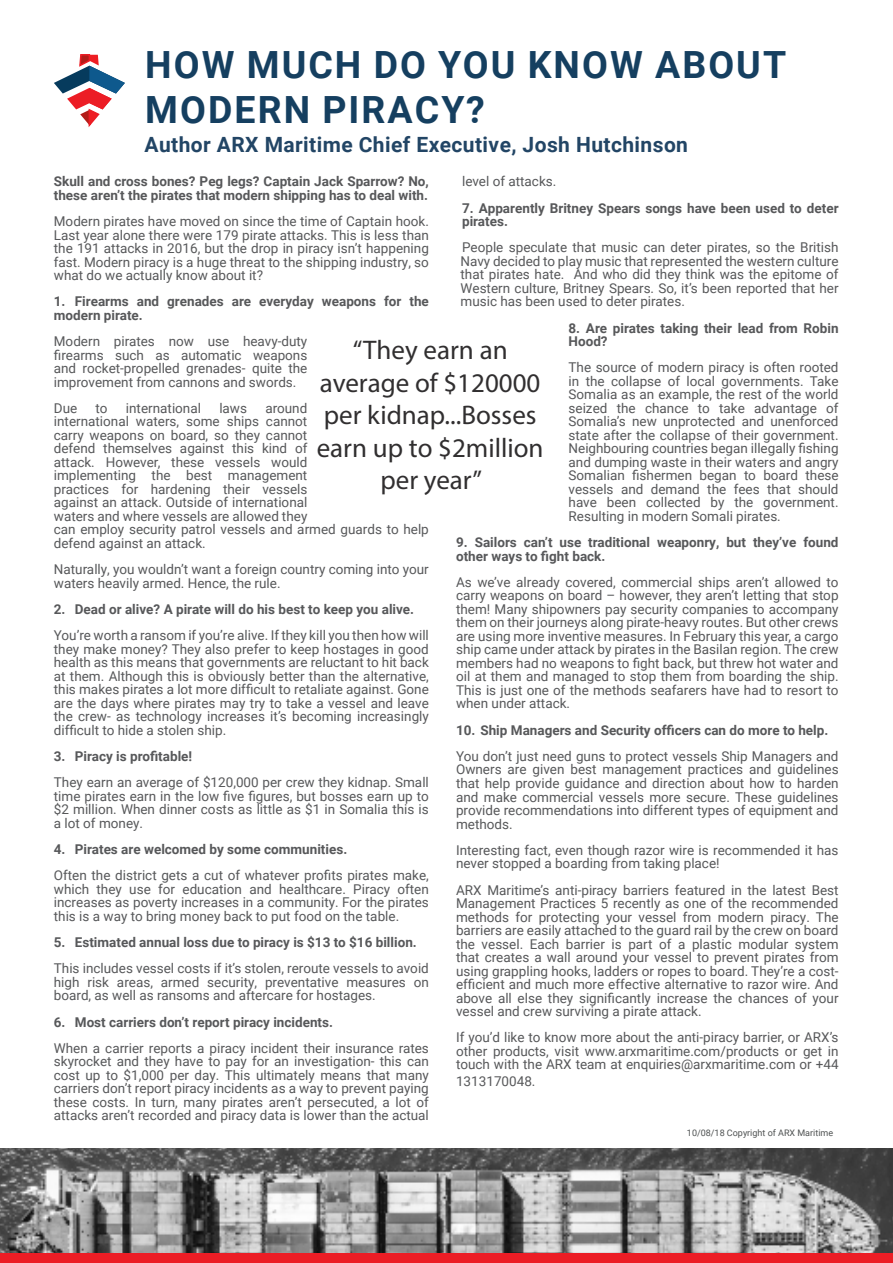
<style>
.page{position:relative;width:893px;height:1263px;background:#fff}
.page>*{position:absolute;margin:0;border:0;box-sizing:border-box;transform-origin:0 0}
.t1{font:700 37.5px/45px "Roboto";letter-spacing:.055em;color:#153f60}
.t2{font:27px/32.4px "Myriad Pro";color:#312f30;text-align:center}
.t3{font:700 21px "Roboto";letter-spacing:.02em;color:#224565}
.t4{font:13.5px/13.5px "Roboto";color:#57585a;text-align:justify}
.t5{font:700 13.5px/13.5px "Roboto";color:#57585a}
.t6{font:9px "Roboto";color:#4f5252}
</style>
<div class="page">
<div style="left:0;top:1252px;width:893px;height:11px;background:#ec1d25"></div>
<img style="left:0;top:1148px;width:893px;height:104px">
<svg style="left:54px;top:54px;width:71px;height:73px"></svg>
<p class="t1" style="left:145px;top:40px;width:642px">HOW MUCH DO YOU KNOW ABOUT<br>MODERN PIRACY?</p>
<p class="t3" style="left:145px;top:130px;width:545px">Author ARX Maritime Chief Executive, Josh Hutchinson</p>
<p class="t5" style="left:54px;top:174px;width:376px">Skull and cross bones? Peg legs? Captain Jack Sparrow? No, these aren’t the pirates that modern shipping has to deal with.</p>
<p class="t4" style="left:54px;top:214px;width:377px">Modern pirates have moved on since the time of Captain hook.<br>Last year alone there were 179 pirate attacks. This is less than the 191 attacks in 2016, but the drop in piracy isn’t happening fast. Modern piracy is a huge threat to the shipping industry, so what do we actually know about it?</p>
<p class="t5" style="left:54px;top:294px;width:377px">1. Firearms and grenades are everyday weapons for the modern pirate.</p>
<p class="t4" style="left:54px;top:334px;width:255px">Modern pirates now use heavy-duty firearms such as automatic weapons and rocket-propelled grenades- quite the improvement from cannons and swords.</p>
<p class="t4" style="left:54px;top:401px;width:25px">Due</p>
<p class="t4" style="left:96px;top:401px;width:13px">to</p>
<p class="t4" style="left:126px;top:401px;width:77px">international</p>
<p class="t4" style="left:219px;top:401px;width:29px">laws</p>
<p class="t4" style="left:462px;top:174px;width:96px">level of attacks.</p>
<p class="t5" style="left:462px;top:201px;width:378px">7. Apparently Britney Spears songs have been used to deter pirates.</p>
<p class="t4" style="left:461px;top:240px;width:380px">People speculate that music can deter pirates, so the British Navy decided to play music that represented the western culture that pirates hate. And who did they think was the epitome of Western culture, Britney Spears. So, it’s been reported that her music has been used to deter pirates.</p>
<p class="t5" style="left:569px;top:321px;width:271px">8. Are pirates taking their lead from Robin<br>Hood?</p>
<p class="t4" style="left:569px;top:360px;width:272px">The source of modern piracy is often rooted in the collapse of local governments. Take Somalia as an example, the rest of the world seized the chance to take advantage of Somalia’s new unprotected and unenforced state after the collapse of their government.<br>Neighbouring countries began illegally fishing and dumping waste in their waters and angry Somalian fishermen began to board these vessels and demand the fees that should have been collected by the government.<br>Resulting in modern Somali pirates.</p>
<p class="t5" style="left:456px;top:535px;width:384px">9. Sailors can’t use traditional weaponry, but they’ve found other ways to fight back.</p>
<p class="t4" style="left:456px;top:575px;width:384px">As we’ve already covered, commercial ships aren’t allowed to carry weapons on board – however, they aren’t letting that stop them! Many shipowners pay security companies to accompany them on their journeys along pirate-heavy routes. But other crews are using more inventive measures. In February this year, a cargo ship came under attack by pirates in the Basilan region. The crew members had no weapons to fight back, but threw hot water and oil at them and managed to stop them from boarding the ship.<br>This is just one of the methods seafarers have had to resort to when under attack.</p>
<p class="t5" style="left:456px;top:723px;width:374px">10. Ship Managers and Security officers can do more to help.</p>
<p class="t4" style="left:456px;top:749px;width:384px">You don’t just need guns to protect vessels Ship Managers and Owners are given best management practices and guidelines that help provide guidance and direction about how to harden and make commercial vessels more secure. These guidelines provide recommendations into different types of equipment and methods.</p>
<p class="t4" style="left:456px;top:843px;width:384px">Interesting fact, even though razor wire is recommended it has never stopped a boarding from taking place!</p>
<p class="t4" style="left:456px;top:882px;width:384px">ARX Maritime’s anti-piracy barriers featured in the latest Best Management Practices 5 recently as one of the recommended methods for protecting your vessel from modern piracy. The barriers are easily attached to the guard rail by the crew on board the vessel. Each barrier is part of a plastic modular system that creates a wall around your vessel to prevent pirates from using grappling hooks, ladders or ropes to board. They’re a cost&shy;efficient and much more effective alternative to razor wire. And above all else they significantly increase the chances of your vessel and crew surviving a pirate attack.</p>
<p class="t4" style="left:456px;top:1030px;width:384px">If you’d like to know more about the anti-piracy barrier, or ARX’s other products, visit www.arxmaritime.com/products or get in touch with the ARX team at enquiries@arxmaritime.com or +44</p>
<p class="t4" style="left:456px;top:1073px;width:81px">1313170048.</p>
<p class="t2" style="left:317px;top:334px;width:228px">“They earn an average of $120000 per kidnap...Bosses earn up to $2million per year”</p>
<p class="t4" style="left:54px;top:401px;width:377px;text-align:left;text-indent:212px">around<br>international waters, some ships cannot<br>carry weapons on board, so they cannot<br>defend themselves against this kind of<br>attack. However, these vessels would<br>implementing the best management<br>practices for hardening their vessels<br>against an attack. Outside of international<br>waters and where vessels are allowed they<br>can employ security patrol vessels and armed guards to help defend against an attack.</p>
<p class="t4" style="left:54px;top:562px;width:376px">Naturally, you wouldn’t want a foreign country coming into your waters heavily armed. Hence, the rule.</p>
<p class="t5" style="left:54px;top:602px;width:362px">2. Dead or alive? A pirate will do his best to keep you alive.</p>
<p class="t4" style="left:54px;top:628px;width:377px">You’re worth a ransom if you’re alive. If they kill you then how will they make money? They also prefer to keep hostages in good health as this means that governments are reluctant to hit back at them. Although this is obviously better than the alternative, this makes pirates a lot more difficult to retaliate against. Gone are the days where pirates may try to take a vessel and leave the crew- as technology increases it’s becoming increasingly difficult to hide a stolen ship.</p>
<p class="t5" style="left:54px;top:749px;width:140px">3. Piracy is profitable!</p>
<p class="t4" style="left:54px;top:775px;width:377px">They earn an average of $120,000 per crew they kidnap. Small time pirates earn in the low five figures, but bosses earn up to $2 million. When dinner costs as little as $1 in Somalia this is a lot of money.</p>
<p class="t5" style="left:54px;top:842px;width:295px">4. Pirates are welcomed by some communities.</p>
<p class="t4" style="left:54px;top:868px;width:377px">Often the district gets a cut of whatever profits pirates make, which they use for education and healthcare. Piracy often increases as poverty increases in a community. For the pirates this is a way to bring money back to put food on the table.</p>
<p class="t5" style="left:54px;top:935px;width:364px">5. Estimated annual loss due to piracy is $13 to $16 billion.</p>
<p class="t4" style="left:54px;top:961px;width:377px">This includes vessel costs if it’s stolen, reroute vessels to avoid high risk areas, armed security, preventative measures on board, as well as ransoms and aftercare for hostages.</p>
<p class="t5" style="left:54px;top:1014px;width:281px">6. Most carriers don’t report piracy incidents.</p>
<p class="t4" style="left:54px;top:1041px;width:377px">When a carrier reports a piracy incident their insurance rates skyrocket and they have to pay for an investigation- this can cost up to $1,000 per day. This ultimately means that many carriers don’t report piracy incidents as a way to prevent paying these costs. In turn, many pirates aren’t persecuted, a lot of attacks aren’t recorded and piracy data is lower than the actual</p>
<p class="t6" style="left:687px;top:1126px;width:148px">10/08/18 Copyright of ARX Maritime</p>
</div>
